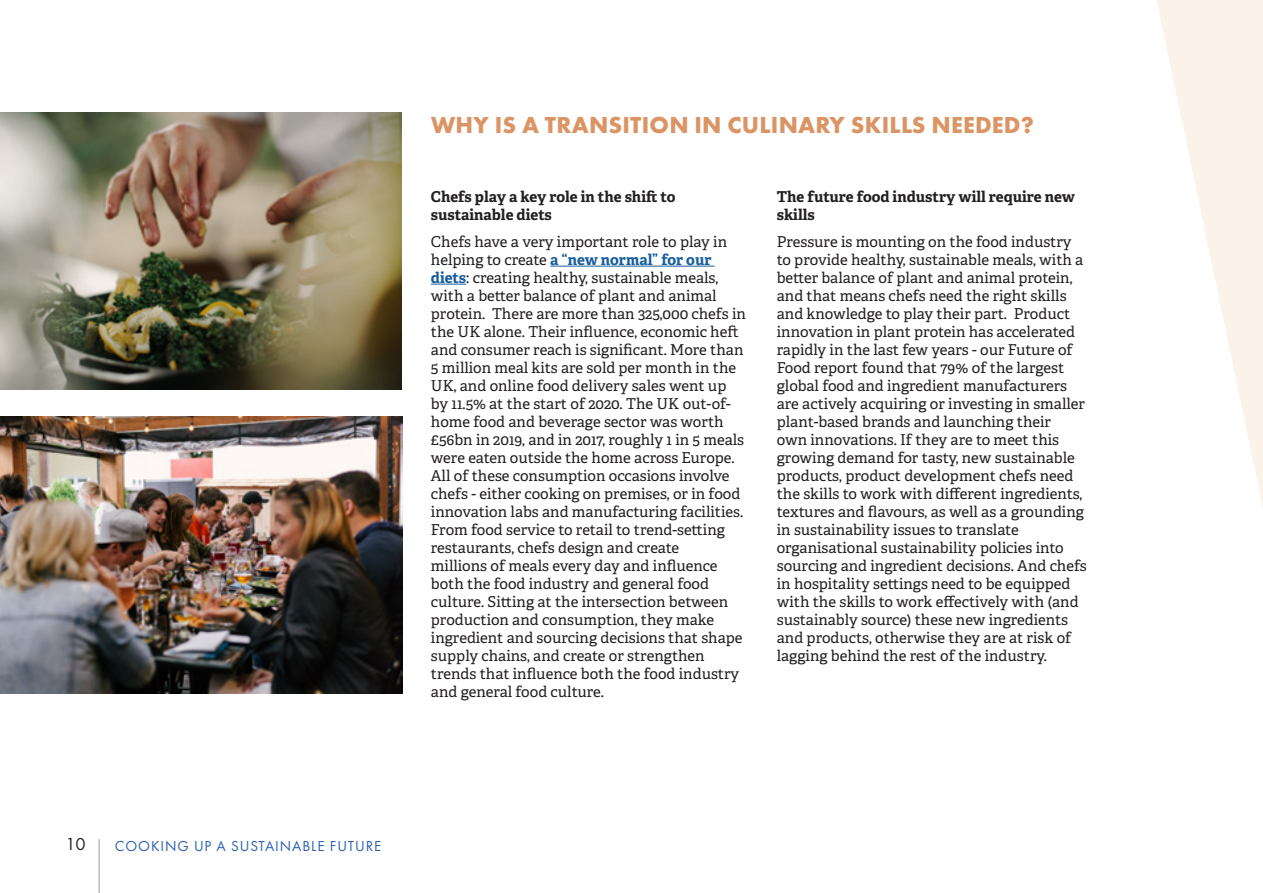
<style>
.page{position:relative;width:1263px;height:893px;background:#fff}
.page>*{position:absolute;margin:0;border:0;box-sizing:border-box;transform-origin:0 0}
.futura_PT_Subs{font:700 24px "Futura PT";letter-spacing:.01em;color:#db9464}
.t1{font:18px "Futura PT";color:#231f20}
.Adelle_general_text{font:15px/18px "Adelle";color:#231f20}
.Adelle_Blue_15{font:15px/18px "Adelle";color:#231f20}
.Adelle_Blue_15-2{font:700 15px/18px "Adelle";color:#231f20}
.t2{font:15px "Futura PT";letter-spacing:.06em;color:#2d60ad}
.s1{font-weight:700;color:#175d9e}
</style>
<div class="page">
<hr style="left:98px;top:839px;width:2px;height:54px;background:#bcbdc0">
<svg style="left:1157px;top:0;width:106px;height:506px;fill:#fbf2ea"></svg>
<hr style="left:550px;top:266px;width:164px;height:1px;background:#175d9e">
<hr style="left:431px;top:284px;width:35px;height:1px;background:#175d9e">
<img style="left:0;top:416px;width:402px;height:277px">
<img style="left:0;top:113px;width:401px;height:277px">
<p class="futura_PT_Subs" style="left:431px;top:110px;width:604px">WHY IS A TRANSITION IN CULINARY SKILLS NEEDED?</p>
<p class="Adelle_Blue_15-2" style="left:431px;top:187px;width:246px">Chefs play a key role in the shift to sustainable diets</p>
<p class="Adelle_Blue_15" style="left:431px;top:233px;width:317px">Chefs have a very important role to play in helping to create <span class="s1">a “new normal” for our diets</span>: creating healthy, sustainable meals, with a better balance of plant and animal protein. There are more than 325,000 chefs in the UK alone. Their influence, economic heft and consumer reach is significant. More than 5 million meal kits are sold per month in the UK, and online food delivery sales went up by 11.5% at the start of 2020. The UK out-of&shy;home food and beverage sector was worth £56bn in 2019, and in 2017, roughly 1 in 5 meals were eaten outside the home across Europe.<br>All of these consumption occasions involve chefs - either cooking on premises, or in food innovation labs and manufacturing facilities.</p>
<p class="Adelle_general_text" style="left:431px;top:521px;width:313px">From food service to retail to trend-setting restaurants, chefs design and create<br>millions of meals every day and influence both the food industry and general food culture. Sitting at the intersection between production and consumption, they make ingredient and sourcing decisions that shape supply chains, and create or strengthen trends that influence both the food industry and general food culture.</p>
<p class="Adelle_Blue_15-2" style="left:777px;top:187px;width:300px">The future food industry will require new skills</p>
<p class="Adelle_general_text" style="left:777px;top:233px;width:311px">Pressure is mounting on the food industry to provide healthy, sustainable meals, with a better balance of plant and animal protein, and that means chefs need the right skills and knowledge to play their part. Product innovation in plant protein has accelerated rapidly in the last few years - our Future of Food report found that 79% of the largest global food and ingredient manufacturers are actively acquiring or investing in smaller plant-based brands and launching their<br>own innovations. If they are to meet this growing demand for tasty, new sustainable products, product development chefs need the skills to work with different ingredients, textures and flavours, as well as a grounding in sustainability issues to translate organisational sustainability policies into sourcing and ingredient decisions. And chefs in hospitality settings need to be equipped with the skills to work effectively with (and sustainably source) these new ingredients and products, otherwise they are at risk of lagging behind the rest of the industry.</p>
<p class="t1" style="left:66px;top:834px;width:22px">10</p>
<p class="t2" style="left:115px;top:837px;width:268px">COOKING UP A SUSTAINABLE FUTURE</p>
</div>
